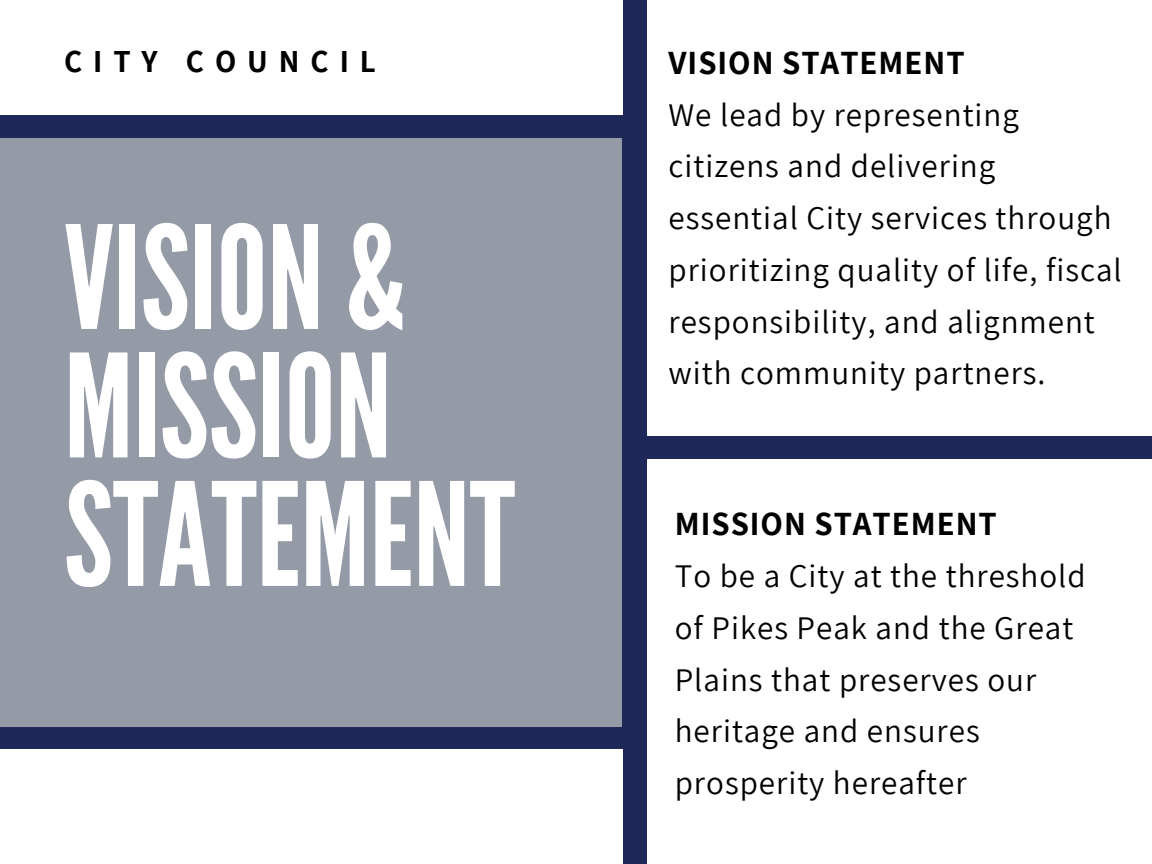
<style>
.page{position:relative;width:1152px;height:864px;background:#1e2959}
.page>*{position:absolute;margin:0;border:0;box-sizing:border-box;transform-origin:0 0}
.t1{font:142.8px/128.6px "League Gothic";color:#fff}
.t2{font:33px/51.8px "Assistant";letter-spacing:.03em;color:#000}
.t3{font:700 33px "Assistant";letter-spacing:.03em;color:#000}
.t4{font:700 31.35px "Assistant";letter-spacing:.35em;color:#000}
</style>
<div class="page">
<div style="left:647px;top:0;width:505px;height:436px;background:#fff"></div>
<div style="left:1px;top:138px;width:621px;height:588px;background:#949aa6"></div>
<div style="left:0;top:750px;width:622px;height:114px;background:#fff"></div>
<div style="left:647px;top:460px;width:505px;height:404px;background:#fff"></div>
<div style="left:0;top:0;width:622px;height:114px;background:#fff"></div>
<h1 class="t4" style="left:64px;top:40px;width:313px">CITY COUNCIL</h1>
<p class="t3" style="left:669px;top:40px;width:298px">VISION STATEMENT</p>
<p class="t2" style="left:669px;top:88px;width:455px">We lead by representing citizens and delivering essential City services through prioritizing quality of life, fiscal responsibility, and alignment with community partners.</p>
<h2 class="t1" style="left:64px;top:217px;width:452px">VISION &amp;<br>MISSION<br>STATEMENT</h2>
<p class="t3" style="left:675px;top:502px;width:324px">MISSION STATEMENT</p>
<p class="t2" style="left:675px;top:549px;width:412px">To be a City at the threshold of Pikes Peak and the Great<br>Plains that preserves our heritage and ensures prosperity hereafter</p>
</div>
